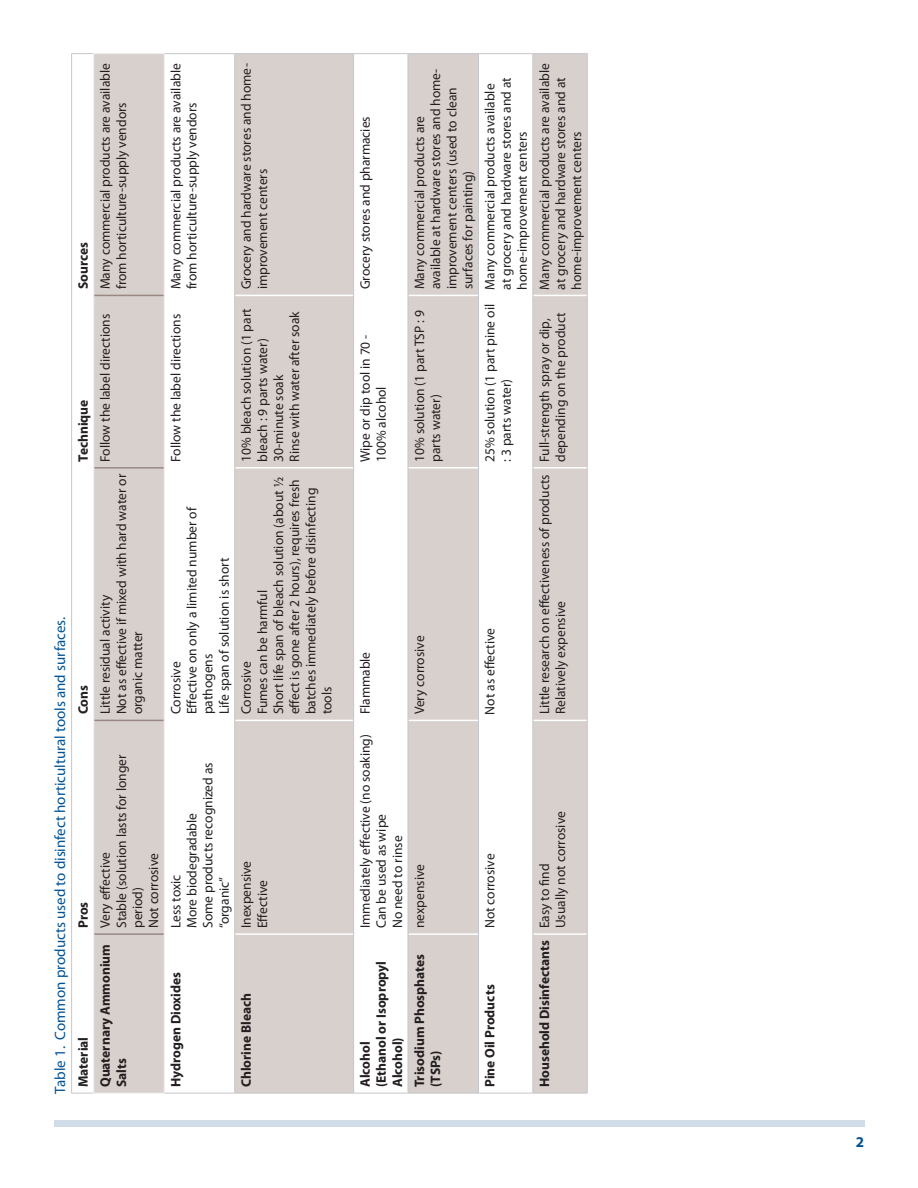
<style>
.page{position:relative;width:918px;height:1188px;background:#fff}
.page>*{position:absolute;margin:0;border:0;box-sizing:border-box;transform-origin:0 0}
.t1{font:15px "Myriad Pro";color:#005295}
.t2{font:700 15px "Myriad Pro";color:#005295}
.t3{font:13.8px/16px "Myriad Pro";color:#231f20}
.t4{font:700 13.8px/16px "Myriad Pro";color:#231f20}
.s1{font-weight:700}
</style>
<div class="page">
<div style="left:54px;top:1120px;width:810px;height:7px;background:#d0dde9"></div>
<svg style="left:94px;top:54px;width:493px;height:1039px;fill:#d7d0cd"></svg>
<hr style="left:165px;top:933px;width:69px;height:2px;background:#fff">
<hr style="left:165px;top:720px;width:69px;height:1px;background:#fff">
<hr style="left:165px;top:467px;width:69px;height:2px;background:#fff">
<hr style="left:165px;top:295px;width:69px;height:1px;background:#fff">
<hr style="left:235px;top:933px;width:118px;height:2px;background:#fff">
<hr style="left:235px;top:720px;width:118px;height:1px;background:#fff">
<hr style="left:235px;top:467px;width:118px;height:2px;background:#fff">
<hr style="left:235px;top:295px;width:118px;height:1px;background:#fff">
<hr style="left:354px;top:933px;width:54px;height:2px;background:#fff">
<hr style="left:354px;top:720px;width:54px;height:1px;background:#fff">
<hr style="left:354px;top:467px;width:54px;height:2px;background:#fff">
<hr style="left:354px;top:295px;width:54px;height:1px;background:#fff">
<hr style="left:408px;top:933px;width:70px;height:2px;background:#fff">
<hr style="left:408px;top:720px;width:70px;height:1px;background:#fff">
<hr style="left:408px;top:467px;width:70px;height:2px;background:#fff">
<hr style="left:408px;top:295px;width:70px;height:1px;background:#fff">
<hr style="left:479px;top:933px;width:53px;height:2px;background:#fff">
<hr style="left:479px;top:720px;width:53px;height:1px;background:#fff">
<hr style="left:479px;top:467px;width:53px;height:2px;background:#fff">
<hr style="left:479px;top:295px;width:53px;height:1px;background:#fff">
<hr style="left:533px;top:933px;width:54px;height:2px;background:#fff">
<hr style="left:533px;top:720px;width:54px;height:1px;background:#fff">
<hr style="left:533px;top:467px;width:54px;height:2px;background:#fff">
<hr style="left:533px;top:295px;width:54px;height:1px;background:#fff">
<hr style="left:234px;top:53px;width:1px;height:1041px;background:#c6c7ca">
<hr style="left:353px;top:53px;width:1px;height:1041px;background:#c6c7ca">
<hr style="left:408px;top:53px;width:1px;height:1041px;background:#c6c7ca">
<hr style="left:478px;top:53px;width:1px;height:1041px;background:#c6c7ca">
<hr style="left:532px;top:53px;width:1px;height:1041px;background:#c6c7ca">
<hr style="left:71px;top:53px;width:1px;height:1041px;background:#c6c7ca">
<svg style="left:72px;top:1093px;width:21px;height:1px"></svg>
<hr style="left:165px;top:1093px;width:69px;height:1px;background:#c6c7ca">
<hr style="left:235px;top:1093px;width:118px;height:1px;background:#c6c7ca">
<hr style="left:354px;top:1093px;width:54px;height:1px;background:#c6c7ca">
<hr style="left:408px;top:1093px;width:70px;height:1px;background:#c6c7ca">
<hr style="left:479px;top:1093px;width:53px;height:1px;background:#c6c7ca">
<hr style="left:533px;top:1093px;width:54px;height:1px;background:#c6c7ca">
<hr style="left:587px;top:53px;width:1px;height:1041px;background:#c6c7ca">
<svg style="left:72px;top:53px;width:21px;height:1px"></svg>
<hr style="left:165px;top:53px;width:69px;height:1px;background:#c6c7ca">
<hr style="left:235px;top:53px;width:118px;height:1px;background:#c6c7ca">
<hr style="left:354px;top:53px;width:54px;height:1px;background:#c6c7ca">
<hr style="left:408px;top:53px;width:70px;height:1px;background:#c6c7ca">
<hr style="left:479px;top:53px;width:53px;height:1px;background:#c6c7ca">
<hr style="left:533px;top:53px;width:54px;height:1px;background:#c6c7ca">
<hr style="left:94px;top:933px;width:70px;height:2px;background:#988985">
<hr style="left:94px;top:720px;width:70px;height:1px;background:#988985">
<hr style="left:94px;top:467px;width:70px;height:2px;background:#988985">
<hr style="left:94px;top:295px;width:70px;height:1px;background:#988985">
<hr style="left:93px;top:934px;width:1px;height:160px;background:#f2eeed">
<hr style="left:94px;top:1093px;width:70px;height:1px;background:#f2eeed">
<hr style="left:93px;top:53px;width:1px;height:881px;background:#f2eeed">
<hr style="left:94px;top:53px;width:70px;height:1px;background:#f2eeed">
<hr style="left:164px;top:53px;width:1px;height:1041px;background:#f2eeed">
<p class="t4" style="left:76px;top:289px;width:48px;rotate:-90deg">Sources</p>
<p class="t3" style="left:98px;top:289px;width:228px;rotate:-90deg">Many commercial products are available from horticulture-supply vendors</p>
<p class="t1" style="left:55px;top:1094px;width:478px;rotate:-90deg">Table 1. Common products used to disinfect horticultural tools and surfaces.</p>
<p class="t4" style="left:76px;top:462px;width:64px;rotate:-90deg">Technique</p>
<p class="t4" style="left:76px;top:714px;width:31px;rotate:-90deg">Cons</p>
<p class="t3" style="left:98px;top:462px;width:149px;rotate:-90deg">Follow the label directions</p>
<p class="t3" style="left:98px;top:714px;width:242px;rotate:-90deg">Little residual activity<br>Not as effective if mixed with hard water or organic matter</p>
<p class="t4" style="left:76px;top:928px;width:28px;rotate:-90deg">Pros</p>
<p class="t4" style="left:76px;top:1087px;width:52px;rotate:-90deg">Material</p>
<p class="t3" style="left:98px;top:928px;width:175px;rotate:-90deg">Very effective<br>Stable (solution lasts for longer period)<br>Not corrosive</p>
<p class="t4" style="left:98px;top:1087px;width:144px;rotate:-90deg">Quaternary Ammonium<br>Salts</p>
<p class="t3" style="left:169px;top:289px;width:228px;rotate:-90deg">Many commercial products are available from horticulture-supply vendors</p>
<p class="t3" style="left:169px;top:462px;width:149px;rotate:-90deg">Follow the label directions</p>
<p class="t3" style="left:169px;top:714px;width:209px;rotate:-90deg">Corrosive<br>Effective on only a limited number of pathogens<br>Life span of solution is short</p>
<p class="t3" style="left:239px;top:289px;width:228px;rotate:-90deg">Grocery and hardware stores and home&shy;improvement centers</p>
<p class="t3" style="left:239px;top:462px;width:155px;rotate:-90deg">10% bleach solution (1 part bleach : 9 parts water)<br>30-minute soak<br>Rinse with water after soak</p>
<p class="t3" style="left:239px;top:714px;width:239px;rotate:-90deg">Corrosive<br>Fumes can be harmful<br>Short life span of bleach solution (about ½ effect is gone after 2 hours), requires fresh batches immediately before disinfecting tools</p>
<p class="t3" style="left:169px;top:928px;width:167px;rotate:-90deg">Less toxic<br>More biodegradable<br>Some products recognized as “organic”</p>
<p class="t3" style="left:239px;top:928px;width:69px;rotate:-90deg">Inexpensive<br>Effective</p>
<p class="t4" style="left:169px;top:1087px;width:117px;rotate:-90deg">Hydrogen Dioxides</p>
<p class="t4" style="left:239px;top:1087px;width:96px;rotate:-90deg">Chlorine Bleach</p>
<p class="t3" style="left:358px;top:289px;width:175px;rotate:-90deg">Grocery stores and pharmacies</p>
<p class="t3" style="left:358px;top:462px;width:129px;rotate:-90deg">Wipe or dip tool in 70 -<br>100% alcohol</p>
<p class="t3" style="left:358px;top:714px;width:64px;rotate:-90deg">Flammable</p>
<p class="t3" style="left:358px;top:928px;width:195px;rotate:-90deg">Immediately effective (no soaking)<br>Can be used as wipe<br>No need to rinse</p>
<p class="t4" style="left:358px;top:1087px;width:128px;rotate:-90deg">Alcohol<br>(Ethanol or Isopropyl<br>Alcohol)</p>
<p class="t3" style="left:412px;top:289px;width:223px;rotate:-90deg">Many commercial products are available at hardware stores and home&shy;improvement centers (used to clean surfaces for painting)</p>
<p class="t3" style="left:412px;top:462px;width:153px;rotate:-90deg">10% solution (1 part TSP : 9 parts water)</p>
<p class="t3" style="left:483px;top:290px;width:214px;rotate:-90deg">Many commercial products available at grocery and hardware stores and at home-improvement centers</p>
<p class="t3" style="left:483px;top:462px;width:159px;rotate:-90deg">25% solution (1 part pine oil : 3 parts water)</p>
<p class="t3" style="left:412px;top:714px;width:80px;rotate:-90deg">Very corrosive</p>
<p class="t3" style="left:483px;top:715px;width:88px;rotate:-90deg">Not as effective</p>
<p class="t3" style="left:537px;top:290px;width:228px;rotate:-90deg">Many commercial products are available at grocery and hardware stores and at home-improvement centers</p>
<p class="t3" style="left:537px;top:462px;width:151px;rotate:-90deg">Full-strength spray or dip, depending on the product</p>
<p class="t3" style="left:537px;top:714px;width:242px;rotate:-90deg">Little research on effectiveness of products<br>Relatively expensive</p>
<p class="t3" style="left:412px;top:928px;width:66px;rotate:-90deg">nexpensive</p>
<p class="t4" style="left:412px;top:1087px;width:135px;rotate:-90deg">Trisodium Phosphates (TSPs)</p>
<p class="t3" style="left:483px;top:928px;width:76px;rotate:-90deg">Not corrosive</p>
<p class="t4" style="left:483px;top:1087px;width:104px;rotate:-90deg">Pine Oil Products</p>
<p class="t3" style="left:537px;top:928px;width:118px;text-indent:-159px;rotate:-90deg"><span class="s1">Household Disinfectants</span> Easy to find<br>Usually not corrosive</p>
<p class="t2" style="left:856px;top:1137px;width:10px">2</p>
</div>
